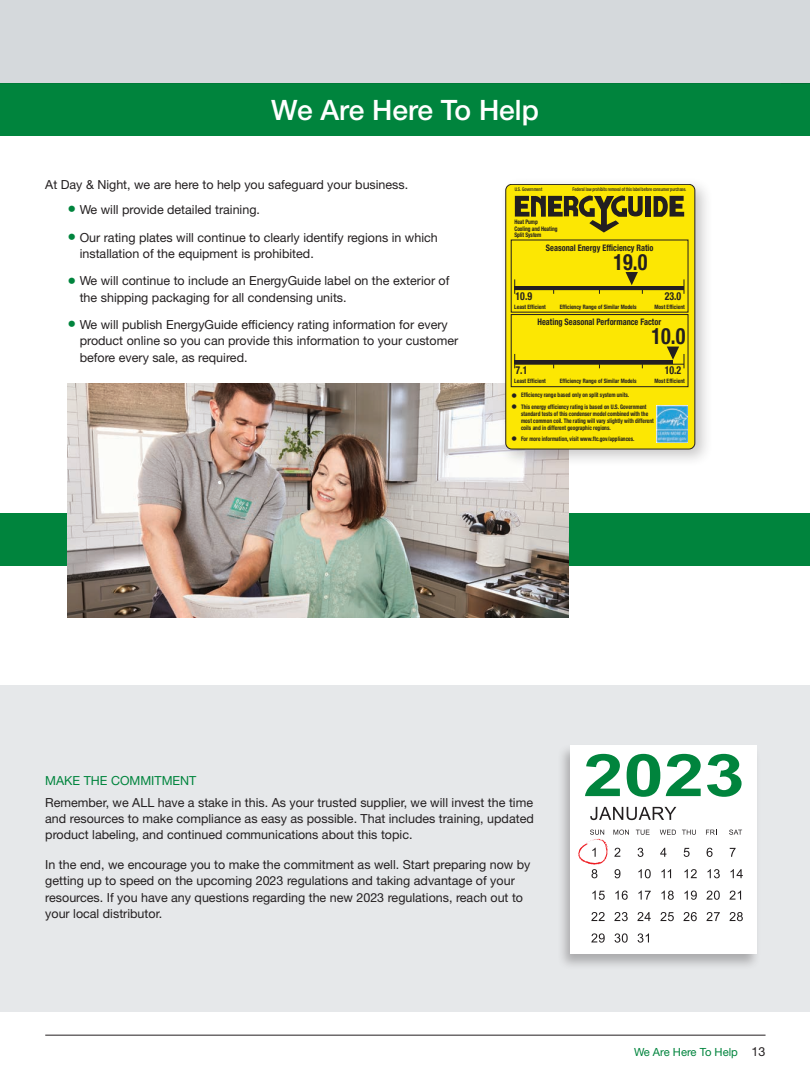
<style>
.page{position:relative;width:810px;height:1080px;background:#fff}
.page>*{position:absolute;margin:0;border:0;box-sizing:border-box;transform-origin:0 0}
.t1{font:500 28.12px "Helvetica Neue LT Std";color:#fff}
.t2{font:700 condensed 22.5px "Helvetica Neue";color:#231f20;scale:.89 1}
.t3{font:12.5px/16.2px "Helvetica Neue LT Std";color:#231f20}
.t4{font:12.5px "Helvetica Neue LT Std";color:#00843d}
.t5{font:500 condensed 12.5px/11.4px "Helvetica Neue";color:#231f20}
.t6{font:11.25px "Helvetica Neue LT Std";color:#00843d}
.t7{font:700 condensed 11px "Helvetica Neue";color:#231f20;scale:.89 1}
.t8{font:700 condensed 9px "Helvetica Neue";color:#231f20;scale:.92 1}
.t9{font:700 condensed 6.25px/7px "Helvetica Neue";color:#231f20;scale:.88 1}
.t10{font:700 condensed 6px "Helvetica Neue";color:#231f20;scale:.93 1}
.t11{font:500 condensed 5px "Helvetica Neue";letter-spacing:-.015em;color:#231f20;scale:.88 1}
.s1{font-size:17.5px;color:#00843d}
.s2{font-size:12.5px;color:#231f20}
</style>
<div class="page">
<hr style="left:45px;top:1035px;width:721px;height:1px;background:#231f20">
<div style="left:0;top:685px;width:810px;height:327px;background:#e6e8ea"></div>
<div style="left:0;top:514px;width:810px;height:52px;background:#00843d"></div>
<img style="left:68px;top:383px;width:501px;height:234px">
<div style="left:0;top:0;width:810px;height:84px;background:#d5d9dc"></div>
<div style="left:0;top:84px;width:810px;height:52px;background:#00843d"></div>
<div style="left:557px;top:743px;width:204px;height:228px;background:#231f20;opacity:.3"></div>
<div style="left:571px;top:745px;width:186px;height:208px;background:#fff"></div>
<svg style="left:585px;top:754px;width:35px;height:42px"></svg>
<svg style="left:627px;top:754px;width:33px;height:43px"></svg>
<svg style="left:666px;top:754px;width:35px;height:42px"></svg>
<svg style="left:707px;top:754px;width:35px;height:43px"></svg>
<svg style="left:590px;top:807px;width:86px;height:13px"></svg>
<svg style="left:638px;top:848px;width:5px;height:9px"></svg>
<svg style="left:660px;top:848px;width:6px;height:9px"></svg>
<svg style="left:684px;top:848px;width:6px;height:9px"></svg>
<svg style="left:707px;top:848px;width:6px;height:9px"></svg>
<svg style="left:730px;top:848px;width:6px;height:9px"></svg>
<svg style="left:638px;top:869px;width:13px;height:9px"></svg>
<svg style="left:661px;top:869px;width:10px;height:9px"></svg>
<svg style="left:684px;top:869px;width:13px;height:9px"></svg>
<svg style="left:707px;top:869px;width:13px;height:9px"></svg>
<svg style="left:731px;top:869px;width:12px;height:9px"></svg>
<svg style="left:592px;top:891px;width:13px;height:9px"></svg>
<svg style="left:615px;top:891px;width:13px;height:9px"></svg>
<svg style="left:638px;top:891px;width:13px;height:9px"></svg>
<svg style="left:661px;top:891px;width:13px;height:9px"></svg>
<svg style="left:684px;top:891px;width:13px;height:9px"></svg>
<svg style="left:706px;top:891px;width:14px;height:9px"></svg>
<svg style="left:730px;top:891px;width:11px;height:9px"></svg>
<svg style="left:591px;top:912px;width:14px;height:9px"></svg>
<svg style="left:614px;top:912px;width:14px;height:9px"></svg>
<svg style="left:637px;top:912px;width:14px;height:9px"></svg>
<svg style="left:660px;top:912px;width:14px;height:9px"></svg>
<svg style="left:683px;top:912px;width:14px;height:9px"></svg>
<svg style="left:706px;top:912px;width:14px;height:9px"></svg>
<svg style="left:730px;top:912px;width:13px;height:9px"></svg>
<svg style="left:591px;top:933px;width:14px;height:10px"></svg>
<svg style="left:615px;top:933px;width:13px;height:10px"></svg>
<svg style="left:638px;top:933px;width:11px;height:10px"></svg>
<svg style="left:636px;top:830px;width:14px;height:5px"></svg>
<svg style="left:660px;top:830px;width:16px;height:5px"></svg>
<svg style="left:682px;top:830px;width:14px;height:5px"></svg>
<svg style="left:706px;top:830px;width:11px;height:5px"></svg>
<svg style="left:729px;top:830px;width:13px;height:5px"></svg>
<svg style="left:578px;top:830px;width:51px;height:48px"></svg>
<div style="left:499px;top:177px;width:214px;height:291px;background:#231f20;opacity:.25"></div>
<div style="left:506px;top:184px;width:189px;height:265px;background:#fce703;border-radius:6px"></div>
<div style="left:505px;top:184px;width:190px;height:265px;border:1px solid #231f20;border-radius:6px"></div>
<img style="left:657px;top:406px;width:31px;height:37px">
<svg style="left:514px;top:279px;width:1px;height:15px"></svg>
<svg style="left:626px;top:272px;width:17px;height:22px"></svg>
<hr style="left:515px;top:286px;width:169px;height:4px;background:#231f20">
<hr style="left:515px;top:364px;width:169px;height:1px;background:#231f20">
<svg style="left:514px;top:354px;width:1px;height:14px"></svg>
<svg style="left:667px;top:347px;width:17px;height:21px"></svg>
<hr style="left:515px;top:361px;width:158px;height:3px;background:#231f20">
<div style="left:511px;top:314px;width:177px;height:73px;border:1px solid #231f20"></div>
<div style="left:645px;top:196px;width:6px;height:20px;background:#231f20"></div>
<svg style="left:654px;top:196px;width:30px;height:21px"></svg>
<svg style="left:515px;top:195px;width:128px;height:38px"></svg>
<p class="t1" style="left:271px;top:94px;width:269px">We Are Here To Help</p>
<p class="t3" style="left:45px;top:177px;width:365px">At Day &amp; Night, we are here to help you safeguard your business.</p>
<p class="t3" style="left:68px;top:201px;width:194px"><span class="s1">•</span> We will provide detailed training.</p>
<p class="t3" style="left:80px;top:229px;width:360px;text-indent:-12px"><span class="s1">•</span> Our rating plates will continue to clearly identify regions in which installation of the equipment is prohibited.</p>
<p class="t3" style="left:80px;top:273px;width:371px;text-indent:-12px"><span class="s1">•</span> We will continue to include an EnergyGuide label on the exterior of the shipping packaging for all condensing units.</p>
<p class="t3" style="left:80px;top:316px;width:380px;text-indent:-12px"><span class="s1">•</span> We will publish EnergyGuide efficiency rating information for every product online so you can provide this information to your customer before every sale, as required.</p>
<p class="t11" style="left:515px;top:187px;width:33px">U.S. Government</p>
<p class="t11" style="left:573px;top:187px;width:131px">Federal law prohibits removal of this label before consumer purchase.</p>
<p class="t9" style="left:514px;top:219px;width:50px;line-height:6.5px">Heat Pump<br>Cooling and Heating<br>Split System</p>
<p class="t7" style="left:516px;top:289px;width:20px">10.9</p>
<p class="t8" style="left:546px;top:242px;width:118px">Seasonal Energy Efficiency Ratio</p>
<p class="t2" style="left:614px;top:248px;width:39px">19.0</p>
<p class="t7" style="left:665px;top:289px;width:20px">23.0</p>
<p class="t10" style="left:514px;top:303px;width:35px">Least Efficient</p>
<p class="t10" style="left:560px;top:303px;width:84px">Efficiency Range of Similar Models</p>
<p class="t10" style="left:654px;top:303px;width:34px">Most Efficient</p>
<p class="t7" style="left:516px;top:363px;width:15px">7.1</p>
<p class="t8" style="left:537px;top:316px;width:136px">Heating Seasonal Performance Factor</p>
<p class="t2" style="left:652px;top:323px;width:39px">10.0</p>
<p class="t7" style="left:665px;top:363px;width:20px">10.2</p>
<p class="t10" style="left:514px;top:378px;width:35px">Least Efficient</p>
<p class="t10" style="left:560px;top:377px;width:84px">Efficiency Range of Similar Models</p>
<p class="t10" style="left:654px;top:378px;width:34px">Most Efficient</p>
<p class="t9" style="left:521px;top:392px;width:124px">Efficiency range based only on split system units.</p>
<p class="t5" style="left:511px;top:390px;width:8px">• •</p>
<p class="t5" style="left:511px;top:433px;width:8px">•</p>
<p class="t9" style="left:521px;top:403px;width:152px">This energy efficiency rating is based on U.S. Government standard tests of this condenser model combined with the most common coil. The rating will vary slightly with different coils and in different geographic regions.</p>
<p class="t9" style="left:521px;top:435px;width:130px">For more information, visit www.ftc.gov/appliances.</p>
<p class="t4" style="left:45px;top:773px;width:153px">MAKE THE COMMITMENT</p>
<p class="t3" style="left:45px;top:794px;width:490px;text-align:justify">Remember, we ALL have a stake in this. As your trusted supplier, we will invest the time and resources to make compliance as easy as possible. That includes training, updated product labeling, and continued communications about this topic.</p>
<p class="t3" style="left:45px;top:856px;width:487px">In the end, we encourage you to make the commitment as well. Start preparing now by getting up to speed on the upcoming 2023 regulations and taking advantage of your resources. If you have any questions regarding the new 2023 regulations, reach out to your local distributor.</p>
<p class="t6" style="left:634px;top:1045px;width:133px">We Are Here To Help <span class="s2">13</span></p>
</div>
